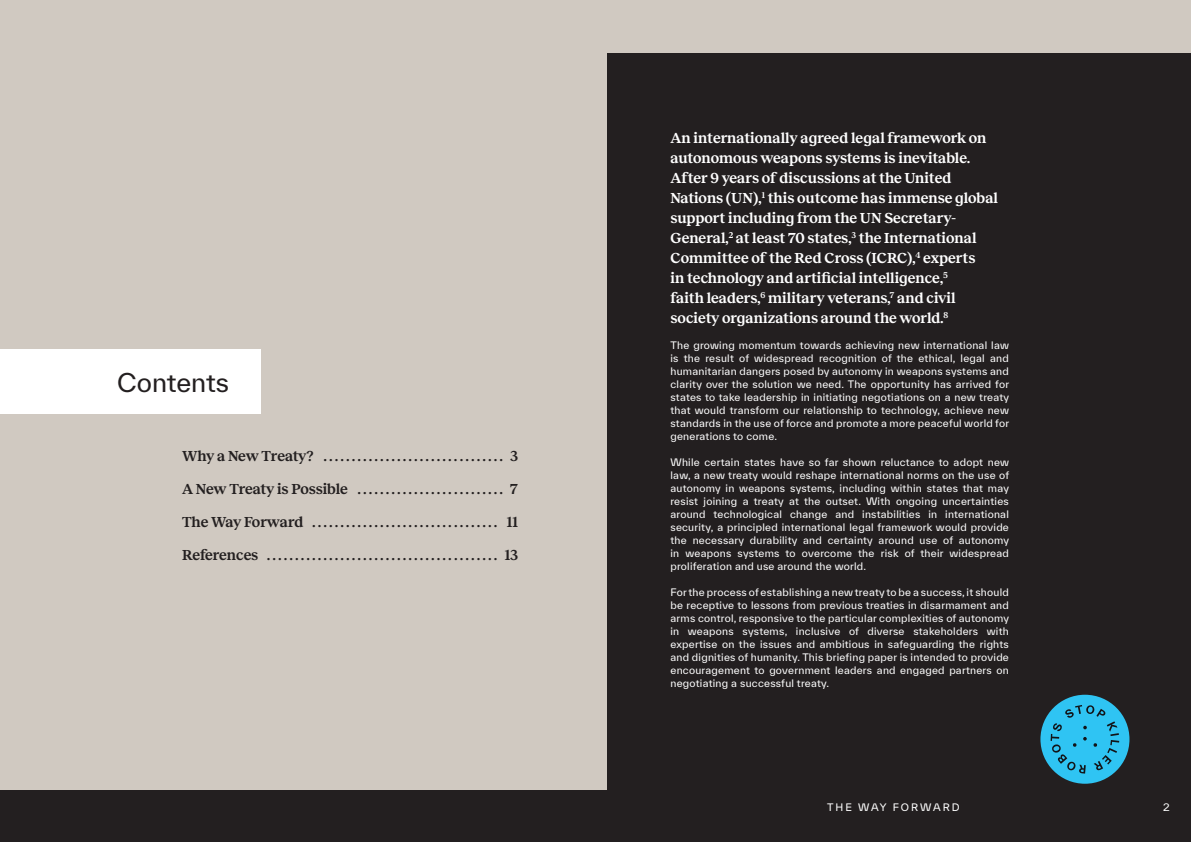
<style>
.page{position:relative;width:1191px;height:842px;background:#d0c9c1}
.page>*{position:absolute;margin:0;border:0;box-sizing:border-box;transform-origin:0 0}
.t1{font:25px "TWK Everett";letter-spacing:-.01em;color:#231f20}
.Intro_Para{font:600 15px/20px "Reckless";letter-spacing:-.005em;color:#fff}
.t2{font:600 15px "Reckless";letter-spacing:-.01em;color:#231f20}
.Body_text{font:10px/13px "TWK Everett";letter-spacing:.025em;color:#fff;text-align:justify}
.Body_text-2{font:10px "TWK Everett";letter-spacing:.2em;color:#fff}
</style>
<div class="page">
<div style="left:607px;top:53px;width:584px;height:789px;background:#231f20"></div>
<div style="left:0;top:790px;width:646px;height:52px;background:#231f20"></div>
<div style="left:1040px;top:695px;width:89px;height:89px;background:#2fc4f3;border-radius:50%"></div>
<svg style="left:1050px;top:705px;width:69px;height:68px"></svg>
<div style="left:0;top:349px;width:261px;height:65px;background:#fff"></div>
<p class="t1" style="left:117px;top:365px;width:113px">Contents</p>
<p class="t2" style="left:182px;top:445px;width:143px">Why a New Treaty? ................................</p>
<p class="t2" style="left:510px;top:445px;width:9px">3</p>
<p class="t2" style="left:182px;top:478px;width:178px">A New Treaty is Possible ..........................</p>
<p class="t2" style="left:510px;top:478px;width:9px">7</p>
<p class="t2" style="left:182px;top:511px;width:133px">The Way Forward .................................</p>
<p class="t2" style="left:507px;top:511px;width:13px">11</p>
<p class="t2" style="left:182px;top:544px;width:88px">References .........................................</p>
<p class="t2" style="left:505px;top:544px;width:15px">13</p>
<p class="Intro_Para" style="left:670px;top:127px;width:329px">An internationally agreed legal framework on autonomous weapons systems is inevitable.<br>After 9 years of discussions at the United Nations (UN),<sup>1</sup> this outcome has immense global support including from the UN Secretary-General,<sup>2</sup> at least 70 states,<sup>3</sup> the International Committee of the Red Cross (ICRC),<sup>4</sup> experts<br>in technology and artificial intelligence,<sup>5<br></sup>faith leaders,<sup>6</sup> military veterans,<sup>7</sup> and civil society organizations around the world.<sup>8</sup></p>
<p class="Body_text" style="left:670px;top:338px;width:340px">The growing momentum towards achieving new international law is the result of widespread recognition of the ethical, legal and humanitarian dangers posed by autonomy in weapons systems and clarity over the solution we need. The opportunity has arrived for states to take leadership in initiating negotiations on a new treaty that would transform our relationship to technology, achieve new standards in the use of force and promote a more peaceful world for generations to come.</p>
<p class="Body_text" style="left:670px;top:455px;width:340px">While certain states have so far shown reluctance to adopt new law, a new treaty would reshape international norms on the use of autonomy in weapons systems, including within states that may resist joining a treaty at the outset. With ongoing uncertainties around technological change and instabilities in international security, a principled international legal framework would provide the necessary durability and certainty around use of autonomy in weapons systems to overcome the risk of their widespread proliferation and use around the world.</p>
<p class="Body_text" style="left:670px;top:585px;width:340px">For the process of establishing a new treaty to be a success, it should be receptive to lessons from previous treaties in disarmament and arms control, responsive to the particular complexities of autonomy in weapons systems, inclusive of diverse stakeholders with expertise on the issues and ambitious in safeguarding the rights and dignities of humanity. This briefing paper is intended to provide encouragement to government leaders and engaged partners on negotiating a successful treaty.</p>
<p class="Body_text-2" style="left:827px;top:800px;width:134px">The Way Forwa rd</p>
<p class="Body_text" style="left:1163px;top:801px;width:8px">2</p>
</div>
